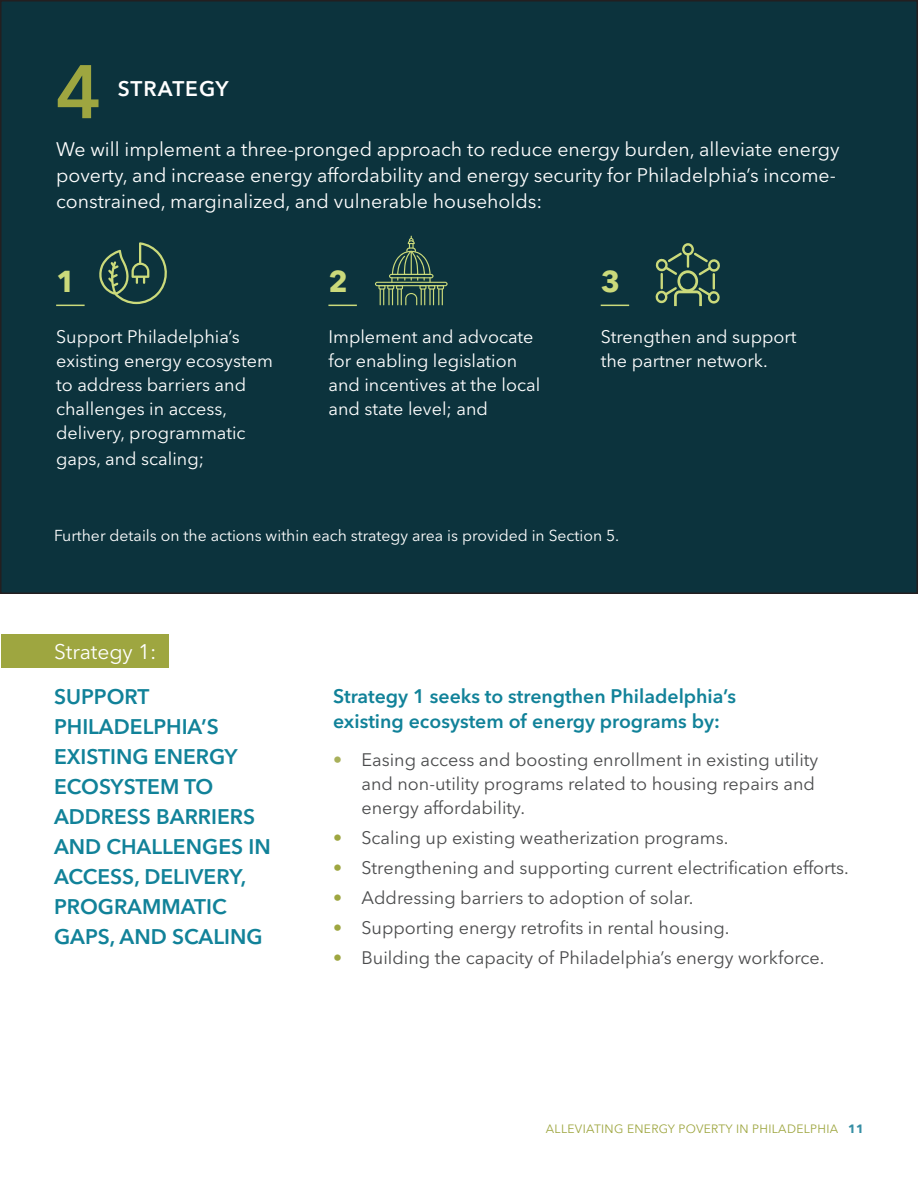
<style>
.page{position:relative;width:918px;height:1188px;background:#fff}
.page>*{position:absolute;margin:0;border:0;box-sizing:border-box;transform-origin:0 0}
.t1{font:600 75px "Avenir Next LT Pro";color:#9ea640}
.t2{font:700 30px "Avenir Next LT Pro";color:#cbda7b}
.t3{font:600 21px/30px "Avenir Next LT Pro";color:#118299}
.t4{font:21px "Avenir Next LT Pro";color:#fff}
.t5{font:600 21px "Avenir Next LT Pro";letter-spacing:.05em;color:#fff}
.t6{font:19.5px/25.5px "Avenir Next LT Pro";color:#fff}
.t7{font:600 19.5px/25.5px "Avenir Next LT Pro";color:#118299}
.t8{font:18px/24px "Avenir Next LT Pro";color:#4b4c4d}
.t9{font:18px/24.3px "Avenir Next LT Pro";color:#fff}
.t10{font:15.75px "Avenir Next LT Pro";color:#fff}
.t11{font:12px "Avenir Next LT Pro";letter-spacing:.025em;color:#9ea640}
.s1{color:#a8b05a}
.s2{color:#9ea640}
.s3{font-weight:700;color:#368ea4}
</style>
<div class="page">
<div style="left:1px;top:1px;width:916px;height:592px;background:#0c333d"></div>
<div style="left:1px;top:634px;width:167px;height:34px;background:#9ea640"></div>
<svg style="left:56px;top:305px;width:29px;height:1px"></svg>
<svg style="left:328px;top:305px;width:29px;height:1px"></svg>
<svg style="left:601px;top:305px;width:28px;height:1px"></svg>
<svg style="left:375px;top:282px;width:73px;height:4px"></svg>
<hr style="left:376px;top:283px;width:70px;height:2px;background:#cbda7b">
<svg style="left:378px;top:236px;width:66px;height:69px"></svg>
<svg style="left:99px;top:242px;width:68px;height:62px"></svg>
<svg style="left:655px;top:243px;width:65px;height:63px"></svg>
<p class="t1" style="left:56px;top:46px;width:47px">4</p>
<p class="t5" style="left:118px;top:75px;width:112px">STRATEGY</p>
<p class="t6" style="left:56px;top:137px;width:785px">We will implement a three-pronged approach to reduce energy burden, alleviate energy poverty, and increase energy affordability and energy security for Philadelphia’s income&shy;constrained, marginalized, and vulnerable households:</p>
<p class="t2" style="left:56px;top:263px;width:21px">1</p>
<p class="t9" style="left:56px;top:325px;width:218px">Support Philadelphia’s existing energy ecosystem to address barriers and challenges in access, delivery, programmatic gaps, and scaling;</p>
<p class="t2" style="left:328px;top:263px;width:21px">2</p>
<p class="t9" style="left:328px;top:325px;width:213px">Implement and advocate for enabling legislation and incentives at the local and state level; and</p>
<p class="t2" style="left:601px;top:263px;width:21px">3</p>
<p class="t9" style="left:601px;top:325px;width:197px">Strengthen and support the partner network.</p>
<p class="t10" style="left:54px;top:526px;width:567px">Further details on the actions within each strategy area is provided in Section 5.</p>
<p class="t4" style="left:54px;top:639px;width:104px">Strategy 1:</p>
<p class="t3" style="left:54px;top:681px;width:218px">SUPPORT<br>PHILADELPHIA’S<br>EXISTING ENERGY<br>ECOSYSTEM TO<br>ADDRESS BARRIERS<br>AND CHALLENGES IN<br>ACCESS, DELIVERY,<br>PROGRAMMATIC<br>GAPS, AND SCALING</p>
<p class="t7" style="left:333px;top:683px;width:405px">Strategy 1 seeks to strengthen Philadelphia’s existing ecosystem of energy programs by:</p>
<p class="t8" style="left:361px;top:747px;width:458px;text-indent:-28px"><span class="s1">•</span> Easing access and boosting enrollment in existing utility and non-utility programs related to housing repairs and energy affordability.</p>
<p class="t8" style="left:333px;top:825px;width:397px"><span class="s2">•</span> Scaling up existing weatherization programs.</p>
<p class="t8" style="left:333px;top:855px;width:517px"><span class="s2">•</span> Strengthening and supporting current electrification efforts.</p>
<p class="t8" style="left:333px;top:885px;width:362px"><span class="s2">•</span> Addressing barriers to adoption of solar.</p>
<p class="t8" style="left:333px;top:915px;width:398px"><span class="s2">•</span> Supporting energy retrofits in rental housing.</p>
<p class="t8" style="left:333px;top:945px;width:493px"><span class="s2">•</span> Building the capacity of Philadelphia’s energy workforce.</p>
<p class="t11" style="left:546px;top:1121px;width:320px">ALLEVIATING ENERGY POVERTY IN PHILADELPHIA <span class="s3">11</span></p>
</div>
